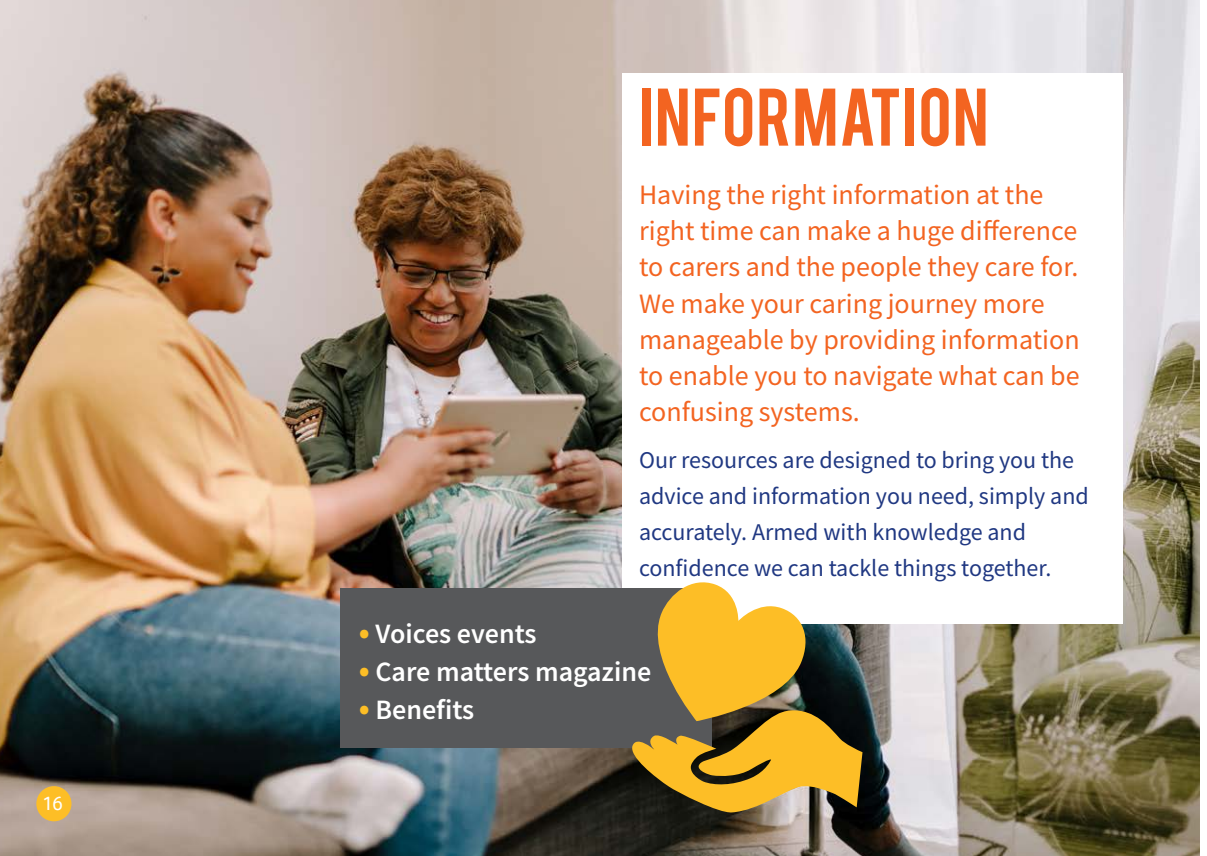
<style>
.page{position:relative;width:1207px;height:856px;background:#fff}
.page>*{position:absolute;margin:0;border:0;box-sizing:border-box;transform-origin:0 0}
.t1{font:64px "Bebas";letter-spacing:.02em;color:#f36421}
.t2{font:28px/36px "Source Sans Pro";color:#f36421}
.t3{font:600 28px "Source Sans Pro";color:#fff}
.t4{font:24px/36px "Source Sans Pro";color:#203882}
.t5{font:20px "Foco";color:#fff}
.s1{font-size:34px;color:#fdbe26}
</style>
<div class="page">
<img style="left:0;top:0;width:1199px;height:855px">
<div style="left:36px;top:785px;width:35px;height:35px;background:#fdbe26;border-radius:50%"></div>
<div style="left:622px;top:73px;width:501px;height:550px;background:#fff"></div>
<div style="left:340px;top:588px;width:371px;height:158px;background:#57585a"></div>
<svg style="left:628px;top:582px;width:234px;height:230px"></svg>
<p class="t5" style="left:42px;top:790px;width:22px">16</p>
<p class="t1" style="left:639px;top:70px;width:351px">INFORMATION</p>
<p class="t2" style="left:639px;top:177px;width:442px">Having the right information at the right time can make a huge difference to carers and the people they care for.<br>We make your caring journey more manageable by providing information to enable you to navigate what can be confusing systems.</p>
<p class="t4" style="left:639px;top:441px;width:451px">Our resources are designed to bring you the advice and information you need, simply and accurately. Armed with knowledge and confidence we can tackle things together.</p>
<p class="t3" style="left:359px;top:614px;width:179px"><span class="s1">•</span> Voices events</p>
<p class="t3" style="left:359px;top:652px;width:294px"><span class="s1">•</span> Care matters magazine</p>
<p class="t3" style="left:359px;top:690px;width:117px"><span class="s1">•</span> Benefits</p>
</div>
